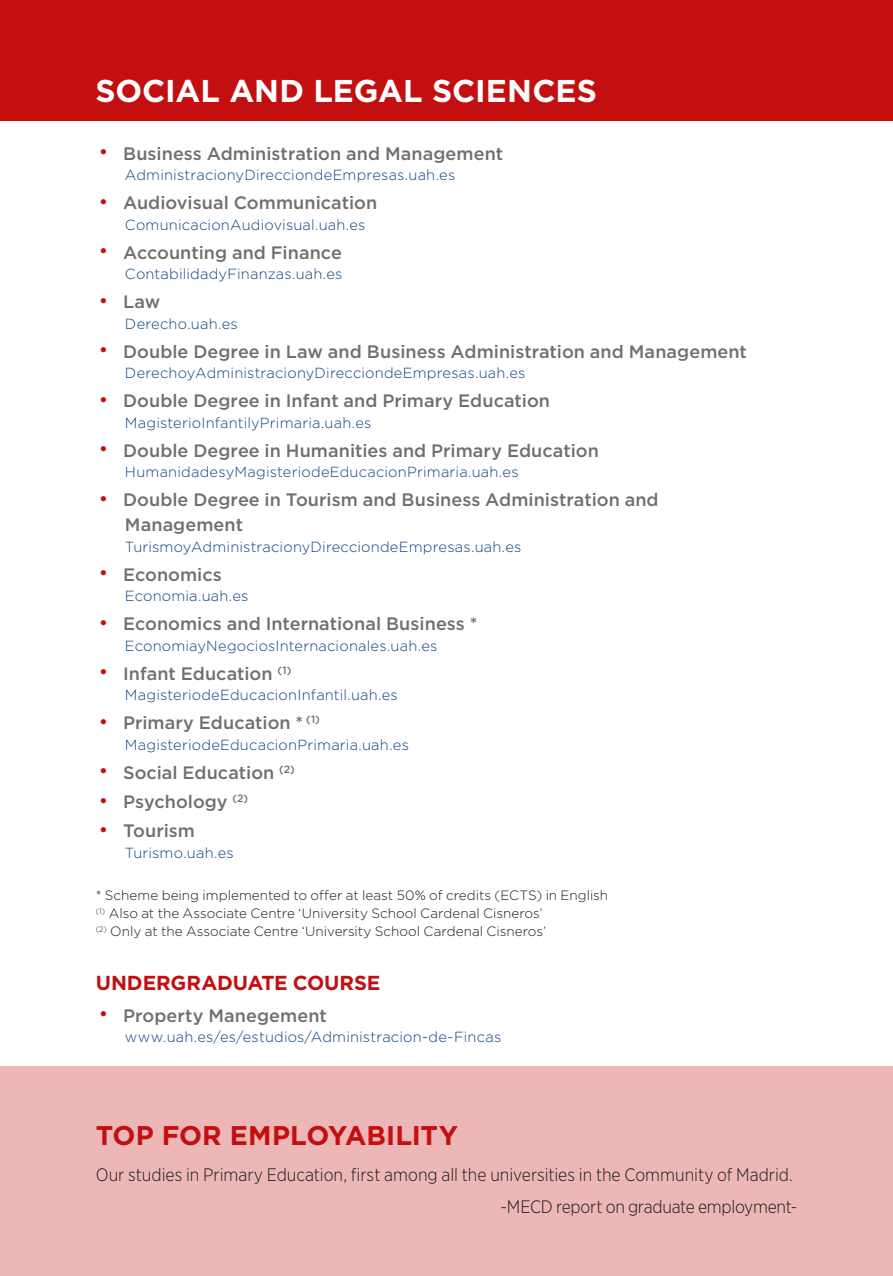
<style>
.page{position:relative;width:893px;height:1276px;background:#fff}
.page>*{position:absolute;margin:0;border:0;box-sizing:border-box;transform-origin:0 0}
.t1{font:700 31.5px "Gotham";color:#fff}
.t2{font:700 27px "Gotham";color:#c30f10}
.t3{font:700 20.25px "Gotham";letter-spacing:-.005em;color:#c30f10}
.t4{font:500 18px/24.8px "Gotham";letter-spacing:.005em;color:#6f6f6f}
.t5{font:300 18px/31.5px "Gotham Narrow";letter-spacing:-.005em;color:#1c1c1b;text-align:right}
.t6{font:300 14.62px "Gotham";letter-spacing:.015em;color:#0d4582}
.t7{font:300 13.5px/18px "Gotham";color:#1c1c1b}
</style>
<div class="page">
<div style="left:0;top:0;width:893px;height:120px;background:#c30f10"></div>
<div style="left:0;top:1066px;width:893px;height:210px;background:#edb7b7"></div>
<h1 class="t1" style="left:96px;top:73px;width:503px">SOCIAL AND LEGAL SCIENCES</h1>
<p class="t4" style="left:100px;top:141px;width:405px"><sup>●</sup> Business Administration and Management</p>
<p class="t6" style="left:125px;top:167px;width:332px">AdministracionyDirecciondeEmpresas.uah.es</p>
<p class="t4" style="left:100px;top:190px;width:279px"><sup>●</sup> Audiovisual Communication</p>
<p class="t6" style="left:125px;top:216px;width:242px">ComunicacionAudiovisual.uah.es</p>
<p class="t4" style="left:100px;top:240px;width:243px"><sup>●</sup> Accounting and Finance</p>
<p class="t6" style="left:125px;top:266px;width:219px">ContabilidadyFinanzas.uah.es</p>
<p class="t4" style="left:100px;top:289px;width:62px"><sup>●</sup> Law</p>
<p class="t6" style="left:125px;top:315px;width:114px">Derecho.uah.es</p>
<p class="t4" style="left:100px;top:339px;width:648px"><sup>●</sup> Double Degree in Law and Business Administration and Management</p>
<p class="t6" style="left:125px;top:365px;width:402px">DerechoyAdministracionyDirecciondeEmpresas.uah.es</p>
<p class="t4" style="left:100px;top:388px;width:451px"><sup>●</sup> Double Degree in Infant and Primary Education</p>
<p class="t6" style="left:125px;top:414px;width:248px">MagisterioInfantilyPrimaria.uah.es</p>
<p class="t4" style="left:100px;top:438px;width:500px"><sup>●</sup> Double Degree in Humanities and Primary Education</p>
<p class="t6" style="left:125px;top:464px;width:395px">HumanidadesyMagisteriodeEducacionPrimaria.uah.es</p>
<p class="t4" style="left:125px;top:487px;width:535px;text-indent:-25px"><sup>●</sup> Double Degree in Tourism and Business Administration and<br>Management</p>
<p class="t6" style="left:125px;top:538px;width:398px">TurismoyAdministracionyDirecciondeEmpresas.uah.es</p>
<p class="t4" style="left:100px;top:561px;width:123px"><sup>●</sup> Economics</p>
<p class="t6" style="left:125px;top:588px;width:125px">Economia.uah.es</p>
<p class="t4" style="left:100px;top:611px;width:379px"><sup>●</sup> Economics and International Business *</p>
<p class="t6" style="left:125px;top:637px;width:314px">EconomiayNegociosInternacionales.uah.es</p>
<p class="t4" style="left:100px;top:660px;width:193px"><sup>●</sup> Infant Education <sup>(1)</sup></p>
<p class="t6" style="left:125px;top:687px;width:274px">MagisteriodeEducacionInfantil.uah.es</p>
<p class="t4" style="left:100px;top:710px;width:221px"><sup>●</sup> Primary Education * <sup>(1)</sup></p>
<p class="t6" style="left:125px;top:736px;width:285px">MagisteriodeEducacionPrimaria.uah.es</p>
<p class="t4" style="left:100px;top:759px;width:196px"><sup>●</sup> Social Education <sup>(2)</sup></p>
<p class="t4" style="left:100px;top:789px;width:150px"><sup>●</sup> Psychology <sup>(2)</sup></p>
<p class="t4" style="left:100px;top:818px;width:96px"><sup>●</sup> Tourism</p>
<p class="t6" style="left:125px;top:844px;width:110px">Turismo.uah.es</p>
<p class="t7" style="left:96px;top:886px;width:514px">* Scheme being implemented to offer at least 50% of credits (ECTS) in English <sup>(1)</sup> Also at the Associate Centre ‘University School Cardenal Cisneros’<br><sup>(2)</sup> Only at the Associate Centre ‘University School Cardenal Cisneros’</p>
<h3 class="t3" style="left:96px;top:971px;width:286px">UNDERGRADUATE COURSE</h3>
<p class="t4" style="left:100px;top:1002px;width:228px"><sup>●</sup> Property Manegement</p>
<p class="t6" style="left:125px;top:1029px;width:378px">www.uah.es/es/estudios/Administracion-de-Fincas</p>
<h2 class="t2" style="left:96px;top:1120px;width:364px">TOP FOR EMPLOYABILITY</h2>
<p class="t5" style="left:96px;top:1158px;width:703px">Our studies in Primary Education, first among all the universities in the Community of Madrid. -MECD report on graduate employment-</p>
</div>
